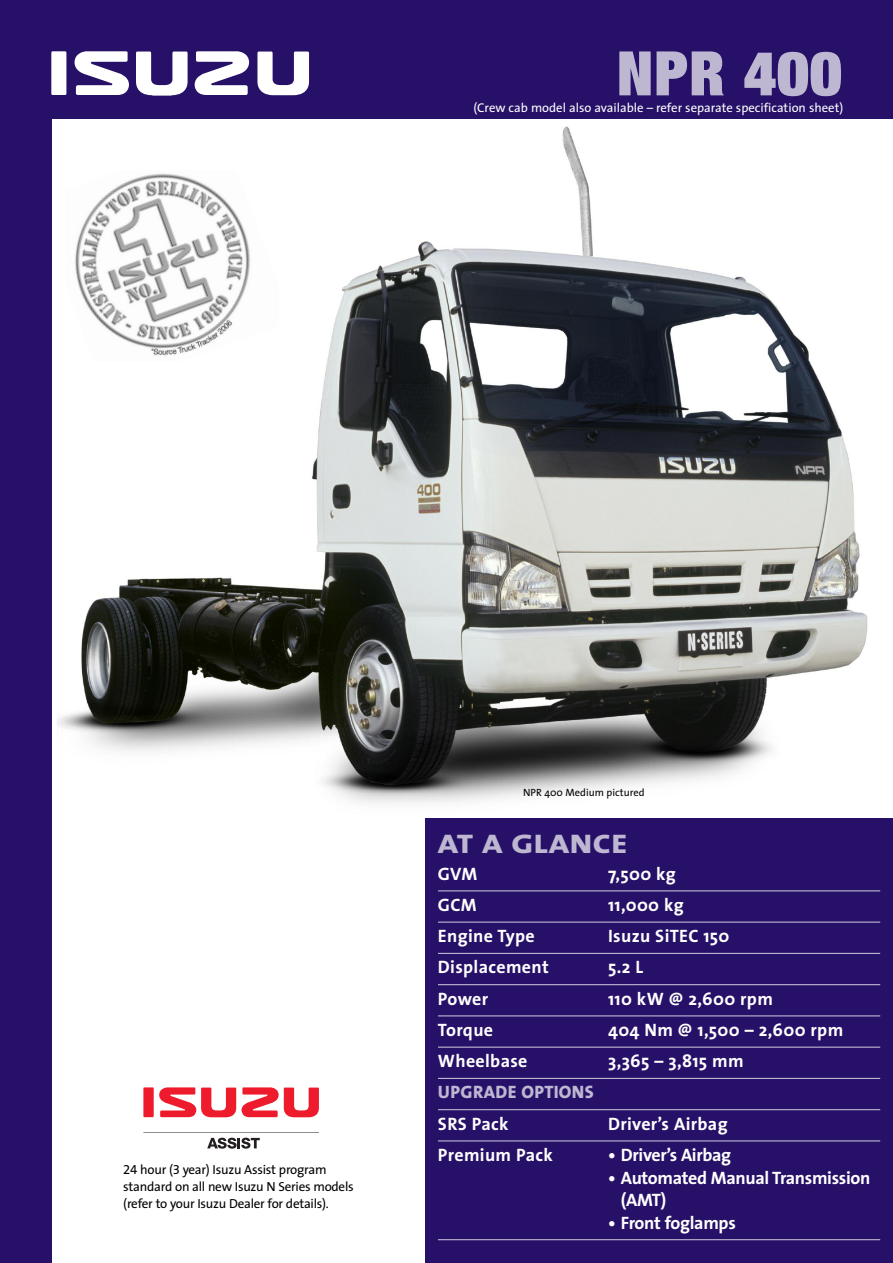
<style>
.page{position:relative;width:893px;height:1263px;background:#fff}
.page>*{position:absolute;margin:0;border:0;box-sizing:border-box;transform-origin:0 0}
.t1{font:900 expanded 61.5px "Helvetica Neue";letter-spacing:.015em;color:#beb7d2}
.t2{font:800 27px "The Sans";letter-spacing:.02em;color:#beb7d2;scale:1.2 1}
.t3{font:700 18px "The Sans";letter-spacing:.02em;color:#fff}
.t4{font:700 18px/22.5px "The Sans";letter-spacing:-.02em;color:#fff}
.t5{font:800 18px "The Sans";letter-spacing:.02em;color:#beb7d2}
.t6{font:13.2px/17.2px "The Sans";letter-spacing:-.02em;color:#000}
.t7{font:12.75px "The Sans";color:#fff}
.t8{font:10.5px "The Sans";color:#000}
.s1{font-family:"The Sans Expert"}
</style>
<div class="page">
<img style="left:57px;top:126px;width:811px;height:678px">
<div style="left:425px;top:818px;width:468px;height:445px;background:#271068"></div>
<div style="left:0;top:0;width:51px;height:1263px;background:#271068"></div>
<div style="left:0;top:0;width:893px;height:119px;background:#271068"></div>
<svg style="left:51px;top:51px;width:16px;height:44px"></svg>
<svg style="left:75px;top:51px;width:54px;height:44px"></svg>
<svg style="left:257px;top:52px;width:52px;height:43px"></svg>
<svg style="left:136px;top:51px;width:113px;height:44px"></svg>
<hr style="left:438px;top:890px;width:442px;height:1px;background:#beb7d2">
<hr style="left:438px;top:921px;width:442px;height:2px;background:#beb7d2">
<hr style="left:438px;top:953px;width:442px;height:1px;background:#beb7d2">
<hr style="left:438px;top:984px;width:442px;height:1px;background:#beb7d2">
<hr style="left:438px;top:1015px;width:442px;height:1px;background:#beb7d2">
<hr style="left:438px;top:1046px;width:442px;height:2px;background:#beb7d2">
<hr style="left:438px;top:1078px;width:442px;height:1px;background:#beb7d2">
<hr style="left:438px;top:1109px;width:442px;height:1px;background:#beb7d2">
<hr style="left:438px;top:1140px;width:442px;height:1px;background:#beb7d2">
<hr style="left:438px;top:1239px;width:442px;height:1px;background:#beb7d2">
<svg style="left:143px;top:1087px;width:176px;height:30px"></svg>
<hr style="left:143px;top:1132px;width:176px;height:1px;background:#231f20">
<svg style="left:207px;top:1138px;width:53px;height:11px"></svg>
<img style="left:65px;top:170px;width:213px;height:192px">
<h1 class="t1" style="left:617px;top:51px;width:227px">NPR 400</h1>
<p class="t7" style="left:474px;top:102px;width:371px">(Crew cab model also available – refer separate specification sheet)</p>
<p class="t6" style="left:123px;top:1162px;width:232px"><span class="s1">24</span> hour (<span class="s1">3</span> year) Isuzu Assist program standard on all new Isuzu N Series models (refer to your Isuzu Dealer for details).</p>
<p class="t8" style="left:523px;top:788px;width:123px">NPR 400 Medium pictured</p>
<h2 class="t2" style="left:438px;top:833px;width:159px">AT A GLANCE</h2>
<p class="t3" style="left:438px;top:866px;width:41px">GVM</p>
<p class="t3" style="left:608px;top:866px;width:69px">7,500 kg</p>
<p class="t3" style="left:438px;top:898px;width:40px">GCM</p>
<p class="t3" style="left:608px;top:898px;width:77px">11,000 kg</p>
<p class="t3" style="left:438px;top:929px;width:98px">Engine Type</p>
<p class="t3" style="left:608px;top:929px;width:123px">Isuzu SiTEC 150</p>
<p class="t3" style="left:438px;top:960px;width:112px">Displacement</p>
<p class="t3" style="left:608px;top:960px;width:37px">5.2 L</p>
<p class="t3" style="left:438px;top:991px;width:52px">Power</p>
<p class="t3" style="left:608px;top:991px;width:166px">110 kW @ 2,600 rpm</p>
<p class="t3" style="left:438px;top:1023px;width:57px">Torque</p>
<p class="t3" style="left:608px;top:1023px;width:237px">404 Nm @ 1,500 – 2,600 rpm</p>
<p class="t3" style="left:438px;top:1054px;width:91px">Wheelbase</p>
<p class="t3" style="left:608px;top:1054px;width:137px">3,365 – 3,815 mm</p>
<p class="t5" style="left:438px;top:1085px;width:157px">UPGRADE OPTIONS</p>
<p class="t3" style="left:438px;top:1116px;width:72px">SRS Pack</p>
<p class="t3" style="left:608px;top:1116px;width:121px">Driver’s Airbag</p>
<p class="t3" style="left:438px;top:1148px;width:116px">Premium Pack</p>
<p class="t4" style="left:608px;top:1145px;width:125px">• Driver’s Airbag</p>
<p class="t4" style="left:621px;top:1168px;width:251px;text-indent:-13px">• Automated Manual Transmission (AMT)</p>
<p class="t4" style="left:608px;top:1213px;width:129px">• Front foglamps</p>
</div>
